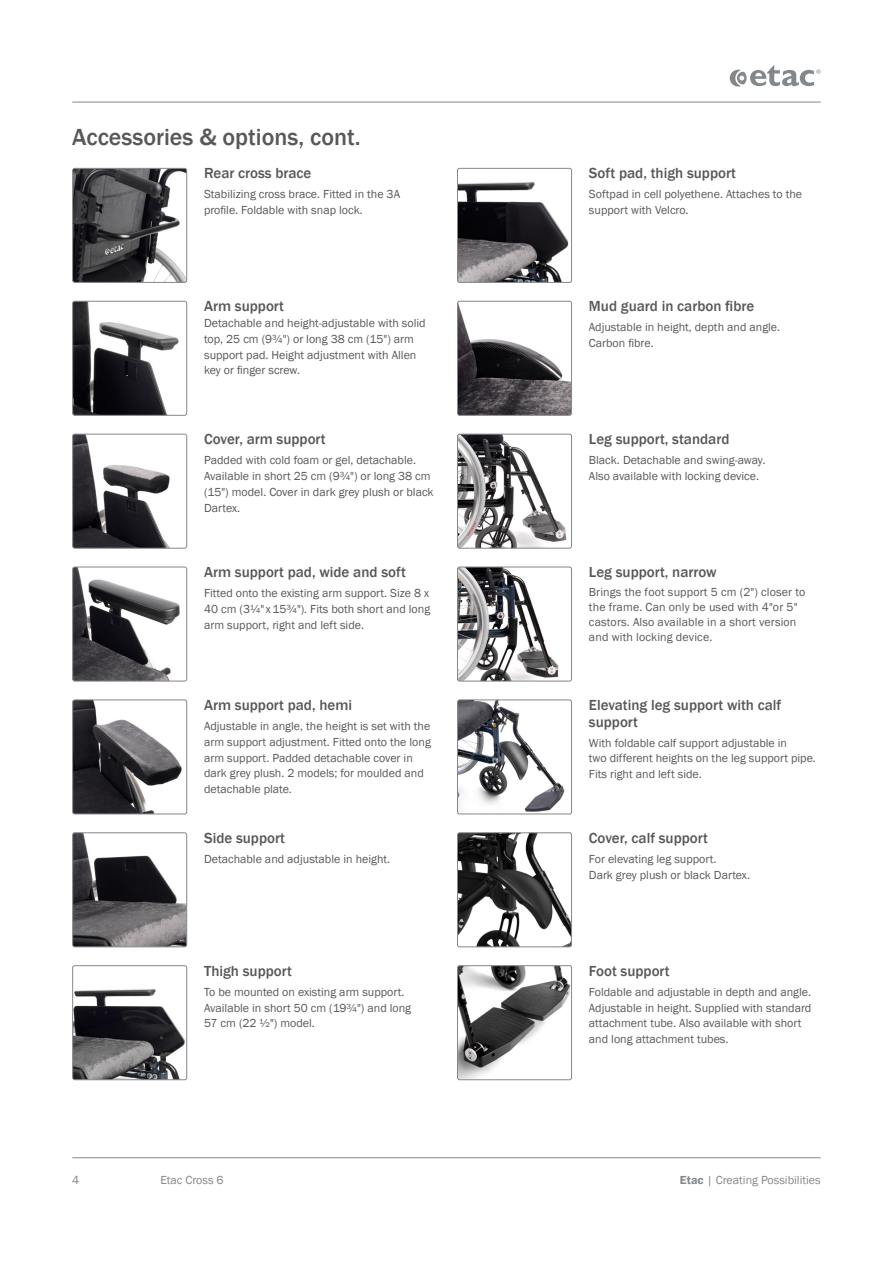
<style>
.page{position:relative;width:893px;height:1263px;background:#fff}
.page>*{position:absolute;margin:0;border:0;box-sizing:border-box;transform-origin:0 0}
._4__Header_-_Basic_b{font:500 24px "Franklin Gothic";color:#57585a}
._5__Header_-_Feature{font:500 15px/16.5px "Franklin Gothic";color:#57585a}
._5__Body_-_Features{font:12px/15.8px "Franklin Gothic";color:#57585a}
._5__Header_-_Feature-2{font:12px/15.8px "Franklin Gothic";color:#57585a}
.t1{font:12px "Franklin Gothic";color:#83888c}
.s1{font-weight:600}
</style>
<div class="page">
<hr style="left:72px;top:102px;width:749px;height:1px;background:#83888c">
<hr style="left:72px;top:1157px;width:749px;height:1px;background:#83888c">
<svg style="left:730px;top:65px;width:91px;height:22px"></svg>
<img style="left:74px;top:168px;width:113px;height:113px">
<div style="left:72px;top:168px;width:115px;height:115px;border:1px solid #83888c;border-radius:2px"></div>
<img style="left:74px;top:301px;width:113px;height:113px">
<div style="left:72px;top:301px;width:115px;height:115px;border:1px solid #83888c;border-radius:2px"></div>
<img style="left:74px;top:434px;width:113px;height:113px">
<div style="left:72px;top:434px;width:115px;height:115px;border:1px solid #83888c;border-radius:2px"></div>
<img style="left:74px;top:567px;width:113px;height:114px">
<div style="left:72px;top:567px;width:115px;height:114px;border:1px solid #83888c;border-radius:2px"></div>
<img style="left:74px;top:701px;width:113px;height:113px">
<div style="left:72px;top:699px;width:115px;height:115px;border:1px solid #83888c;border-radius:2px"></div>
<img style="left:74px;top:834px;width:113px;height:113px">
<div style="left:72px;top:832px;width:115px;height:115px;border:1px solid #83888c;border-radius:2px"></div>
<img style="left:74px;top:989px;width:113px;height:91px">
<div style="left:72px;top:965px;width:115px;height:115px;border:1px solid #83888c;border-radius:2px"></div>
<img style="left:457px;top:168px;width:115px;height:113px">
<div style="left:457px;top:168px;width:115px;height:115px;border:1px solid #83888c;border-radius:2px"></div>
<img style="left:457px;top:301px;width:115px;height:113px">
<div style="left:457px;top:301px;width:115px;height:115px;border:1px solid #83888c;border-radius:2px"></div>
<img style="left:457px;top:434px;width:115px;height:113px">
<div style="left:457px;top:434px;width:115px;height:115px;border:1px solid #83888c;border-radius:2px"></div>
<img style="left:457px;top:567px;width:115px;height:114px">
<div style="left:457px;top:567px;width:115px;height:114px;border:1px solid #83888c;border-radius:2px"></div>
<img style="left:459px;top:701px;width:106px;height:111px">
<div style="left:457px;top:699px;width:115px;height:115px;border:1px solid #83888c;border-radius:2px"></div>
<img style="left:457px;top:834px;width:115px;height:113px">
<div style="left:457px;top:832px;width:115px;height:115px;border:1px solid #83888c;border-radius:2px"></div>
<img style="left:457px;top:967px;width:115px;height:113px">
<div style="left:457px;top:965px;width:115px;height:115px;border:1px solid #83888c;border-radius:2px"></div>
<p class="_4__Header_-_Basic_b" style="left:72px;top:122px;width:290px">Accessories &amp; options, cont.</p>
<p class="_5__Header_-_Feature" style="left:204px;top:165px;width:109px">Rear cross brace</p>
<p class="_5__Body_-_Features" style="left:204px;top:187px;width:197px">Stabilizing cross brace. Fitted in the 3A profile. Foldable with snap lock.</p>
<p class="_5__Header_-_Feature" style="left:204px;top:298px;width:81px">Arm support</p>
<p class="_5__Header_-_Feature-2" style="left:204px;top:315px;width:223px">Detachable and height-adjustable with solid top, 25 cm (9¾") or long 38 cm (15") arm support pad. Height adjustment with Allen key or finger screw.</p>
<p class="_5__Header_-_Feature" style="left:204px;top:431px;width:123px">Cover, arm support</p>
<p class="_5__Body_-_Features" style="left:204px;top:453px;width:231px">Padded with cold foam or gel, detachable.<br>Available in short 25 cm (9¾") or long 38 cm (15") model. Cover in dark grey plush or black Dartex.</p>
<p class="_5__Header_-_Feature" style="left:204px;top:564px;width:203px">Arm support pad, wide and soft</p>
<p class="_5__Body_-_Features" style="left:204px;top:585px;width:228px;text-align:justify">Fitted onto the existing arm support. Size 8 x 40 cm (3¼" x15¾"). Fits both short and long arm support, right and left side.</p>
<p class="_5__Header_-_Feature" style="left:204px;top:697px;width:150px">Arm support pad, hemi</p>
<p class="_5__Body_-_Features" style="left:204px;top:718px;width:228px">Adjustable in angle, the height is set with the arm support adjustment. Fitted onto the long arm support. Padded detachable cover in dark grey plush. 2 models; for moulded and detachable plate.</p>
<p class="_5__Header_-_Feature" style="left:204px;top:830px;width:83px">Side support</p>
<p class="_5__Body_-_Features" style="left:204px;top:851px;width:188px">Detachable and adjustable in height.</p>
<p class="_5__Header_-_Feature" style="left:204px;top:963px;width:89px">Thigh support</p>
<p class="_5__Body_-_Features" style="left:204px;top:984px;width:209px">To be mounted on existing arm support.<br>Available in short 50 cm (19¾") and long<br>57 cm (22 ½") model.</p>
<p class="_5__Header_-_Feature" style="left:589px;top:165px;width:149px">Soft pad, thigh support</p>
<p class="_5__Body_-_Features" style="left:589px;top:187px;width:215px">Softpad in cell polyethene. Attaches to the support with Velcro.</p>
<p class="_5__Header_-_Feature" style="left:589px;top:298px;width:167px">Mud guard in carbon fibre</p>
<p class="_5__Body_-_Features" style="left:589px;top:320px;width:193px">Adjustable in height, depth and angle.<br>Carbon fibre.</p>
<p class="_5__Header_-_Feature" style="left:589px;top:431px;width:142px">Leg support, standard</p>
<p class="_5__Body_-_Features" style="left:589px;top:453px;width:178px">Black. Detachable and swing-away.<br>Also available with locking device.</p>
<p class="_5__Header_-_Feature" style="left:589px;top:564px;width:129px">Leg support, narrow</p>
<p class="_5__Body_-_Features" style="left:589px;top:585px;width:218px;line-height:15px">Brings the foot support 5 cm (2") closer to the frame. Can only be used with 4"or 5" castors. Also available in a short version and with locking device.</p>
<p class="_5__Header_-_Feature" style="left:589px;top:697px;width:194px">Elevating leg support with calf support</p>
<p class="_5__Body_-_Features" style="left:589px;top:735px;width:228px">With foldable calf support adjustable in<br>two different heights on the leg support pipe.<br>Fits right and left side.</p>
<p class="_5__Header_-_Feature" style="left:589px;top:830px;width:120px">Cover, calf support</p>
<p class="_5__Body_-_Features" style="left:589px;top:851px;width:163px">For elevating leg support.<br>Dark grey plush or black Dartex.</p>
<p class="_5__Header_-_Feature" style="left:589px;top:963px;width:82px">Foot support</p>
<p class="_5__Body_-_Features" style="left:589px;top:984px;width:224px">Foldable and adjustable in depth and angle.<br>Adjustable in height. Supplied with standard attachment tube. Also available with short and long attachment tubes.</p>
<p class="t1" style="left:72px;top:1173px;width:9px">4</p>
<p class="t1" style="left:160px;top:1173px;width:65px">Etac Cross 6</p>
<p class="t1" style="left:680px;top:1173px;width:142px"><span class="s1">Etac</span> | Creating Possibilities</p>
</div>
